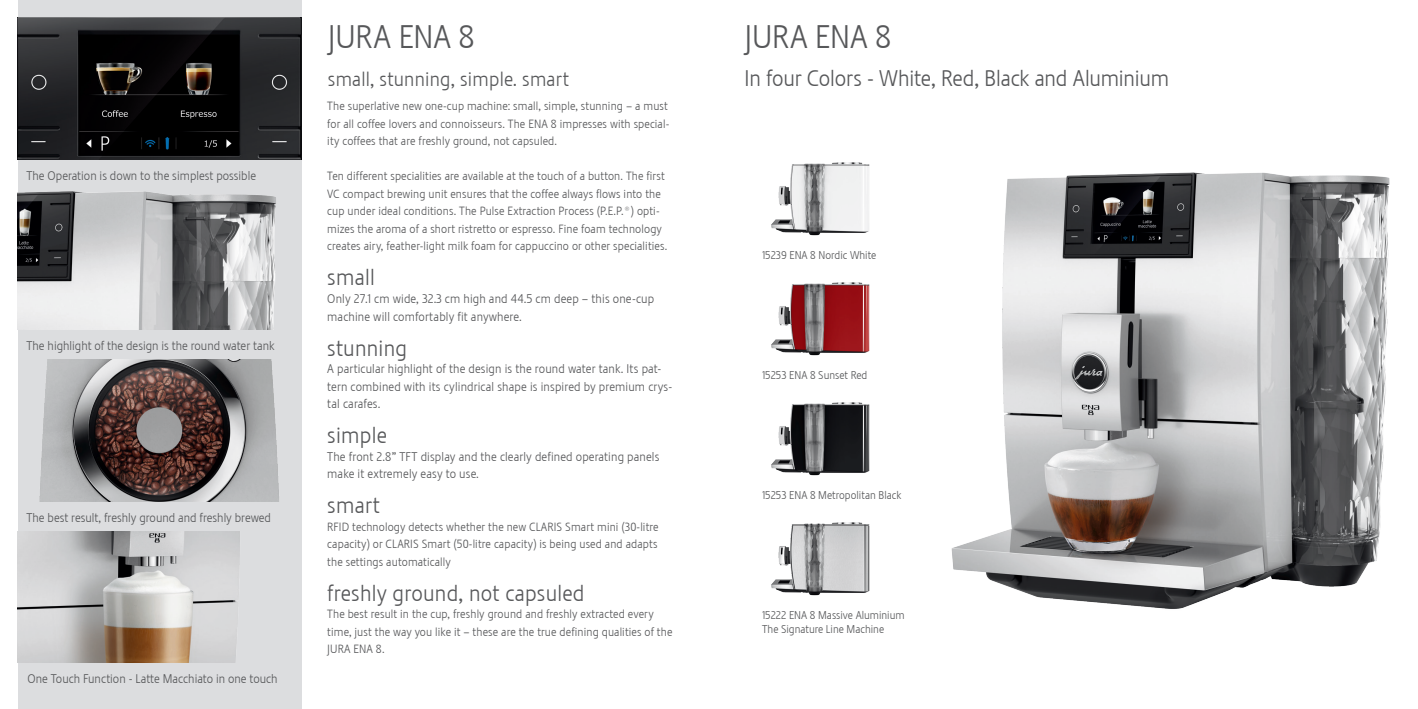
<style>
.page{position:relative;width:1418px;height:709px;background:#fff}
.page>*{position:absolute;margin:0;border:0;box-sizing:border-box;transform-origin:0 0}
.t1{font:32.5px "Stalemate LF Light";letter-spacing:-.005em;color:#57585a}
.Fliesstext{font:22.5px "Stalemate LF Light";letter-spacing:.01em;color:#57585a}
.Fliesstext-2{font:22.5px "Stalemate LF Light";letter-spacing:-.01em;color:#57585a}
.t2{font:20px "Stalemate LF Light";letter-spacing:.01em;color:#57585a}
.Fliesstext-3{font:12.5px/17.5px "Stalemate LF Light";letter-spacing:.01em;color:#57585a}
.Fliesstext-4{font:11.88px/17.5px "Stalemate LF Light";letter-spacing:.01em;color:#57585a}
.t3{font:11.25px "Stalemate LF Light";color:#57585a}
</style>
<div class="page">
<div style="left:18px;top:0;width:283px;height:709px;background:#dcdddf"></div>
<img style="left:18px;top:191px;width:258px;height:139px">
<img style="left:18px;top:18px;width:283px;height:141px">
<img style="left:39px;top:360px;width:240px;height:141px">
<img style="left:18px;top:532px;width:222px;height:131px">
<img style="left:771px;top:162px;width:99px;height:434px">
<img style="left:951px;top:172px;width:439px;height:437px">
<p class="Fliesstext-3" style="left:27px;top:166px;width:231px">The Operation is down to the simplest possible</p>
<p class="Fliesstext-3" style="left:27px;top:336px;width:250px">The highlight of the design is the round water tank</p>
<p class="Fliesstext-3" style="left:27px;top:508px;width:246px">The best result, freshly ground and freshly brewed</p>
<p class="Fliesstext-3" style="left:27px;top:669px;width:251px">One Touch Function - Latte Macchiato in one touch</p>
<p class="t1" style="left:328px;top:18px;width:148px">JURA ENA 8</p>
<p class="t2" style="left:328px;top:67px;width:242px">small, stunning, simple. smart</p>
<p class="Fliesstext-4" style="left:327px;top:97px;width:344px">The superlative new one-cup machine: small, simple, stunning – a must for all coffee lovers and connoisseurs. The ENA 8 impresses with special&shy;ity coffees that are freshly ground, not capsuled.</p>
<p class="Fliesstext-4" style="left:327px;top:167px;width:341px">Ten different specialities are available at the touch of a button. The first VC compact brewing unit ensures that the coffee always flows into the cup under ideal conditions. The Pulse Extraction Process (P.E.P.®) opti&shy;mizes the aroma of a short ristretto or espresso. Fine foam technology creates airy, feather-light milk foam for cappuccino or other specialities.</p>
<p class="Fliesstext" style="left:327px;top:264px;width:49px">small</p>
<p class="Fliesstext-3" style="left:327px;top:290px;width:328px">Only 27.1 cm wide, 32.3 cm high and 44.5 cm deep – this one-cup machine will comfortably fit anywhere.</p>
<p class="Fliesstext" style="left:327px;top:334px;width:81px">stunning</p>
<p class="Fliesstext-3" style="left:327px;top:360px;width:346px">A particular highlight of the design is the round water tank. Its pat&shy;tern combined with its cylindrical shape is inspired by premium crys&shy;tal carafes.</p>
<p class="Fliesstext" style="left:327px;top:422px;width:61px">simple</p>
<p class="Fliesstext-3" style="left:327px;top:447px;width:333px">The front 2.8” TFT display and the clearly defined operating panels make it extremely easy to use.</p>
<p class="Fliesstext" style="left:327px;top:492px;width:54px">smart</p>
<p class="Fliesstext-4" style="left:327px;top:517px;width:333px;text-align:justify">RFID technology detects whether the new CLARIS Smart mini (30-litre capacity) or CLARIS Smart (50-litre capacity) is being used and adapts the settings automatically</p>
<p class="Fliesstext" style="left:327px;top:579px;width:259px">freshly ground, not capsuled</p>
<p class="Fliesstext-4" style="left:327px;top:605px;width:347px">The best result in the cup, freshly ground and freshly extracted every time, just the way you like it – these are the true defining qualities of the<br>JURA ENA 8.</p>
<p class="t1" style="left:744px;top:18px;width:148px">JURA ENA 8</p>
<p class="Fliesstext-2" style="left:744px;top:65px;width:426px">In four Colors - White, Red, Black and Aluminium</p>
<p class="t3" style="left:762px;top:249px;width:116px">15239 ENA 8 Nordic White</p>
<p class="t3" style="left:762px;top:369px;width:107px">15253 ENA 8 Sunset Red</p>
<p class="t3" style="left:762px;top:489px;width:141px">15253 ENA 8 Metropolitan Black</p>
<p class="t3" style="left:762px;top:609px;width:144px">15222 ENA 8 Massive Aluminium</p>
<p class="t3" style="left:762px;top:622px;width:123px">The Signature Line Machine</p>
</div>
